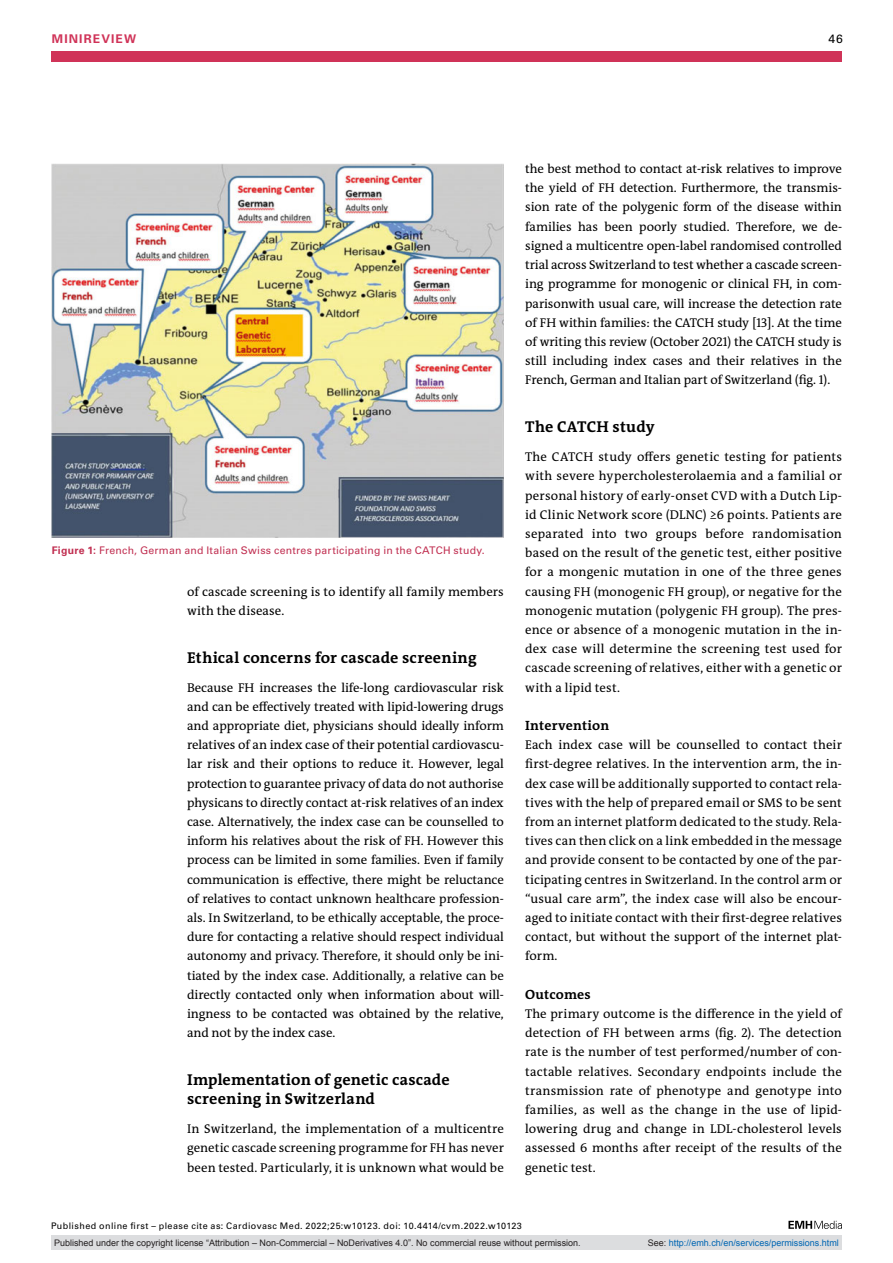
<style>
.page{position:relative;width:893px;height:1263px;background:#fff}
.page>*{position:absolute;margin:0;border:0;box-sizing:border-box;transform-origin:0 0}
.t1{font:700 15.75px/19.2px "The Antiqua B W7";letter-spacing:.015em;color:#000}
.t2{font:700 13.5px "The Antiqua B W7";letter-spacing:.01em;color:#000}
.t3{font:12.75px/19.2px "The Antiqua B W5 Plain";color:#000;text-align:justify}
.t4{font:700 12px "Univers LT Std";letter-spacing:.095em;color:#d03358}
.t5{font:12px "Univers LT Std";color:#000}
.t6{font:10.5px "Univers LT Std";letter-spacing:.025em;color:#c13052}
.t7{font:9px "Arial";color:#231f20}
.t8{font:9px "Univers LT Std";letter-spacing:.045em;color:#000}
.t9{font:9px "Arial";color:#0066b3}
.s1{font-weight:700}
.s2{color:#231f20}
</style>
<div class="page">
<div style="left:51px;top:51px;width:791px;height:11px;background:#d03358"></div>
<svg style="left:788px;top:1221px;width:54px;height:8px"></svg>
<img style="left:52px;top:164px;width:452px;height:373px">
<div style="left:51px;top:1235px;width:791px;height:15px;background:#dcdddf"></div>
<p class="t4" style="left:52px;top:31px;width:86px">MINIREVIEW</p>
<p class="t5" style="left:829px;top:31px;width:16px">46</p>
<p class="t6" style="left:52px;top:544px;width:434px"><span class="s1">FIGURE 1:</span> French, German and Italian Swiss centres participating in the CATCH study.</p>
<p class="t3" style="left:187px;top:582px;width:318px">of cascade screening is to identify all family members with the disease.</p>
<p class="t1" style="left:187px;top:648px;width:291px">Ethical concerns for cascade screening</p>
<p class="t3" style="left:187px;top:678px;width:318px">Because FH increases the life-long cardiovascular risk and can be effectively treated with lipid-lowering drugs and appropriate diet, physicians should ideally inform relatives of an index case of their potential cardiovascu&shy;lar risk and their options to reduce it. However, legal protection to guarantee privacy of data do not authorise physicans to directly contact at-risk relatives of an index case. Alternatively, the index case can be counselled to inform his relatives about the risk of FH. However this process can be limited in some families. Even if family communication is effective, there might be reluctance of relatives to contact unknown healthcare profession&shy;als. In Switzerland, to be ethically acceptable, the proce&shy;dure for contacting a relative should respect individual autonomy and privacy. Therefore, it should only be ini&shy;tiated by the index case. Additionally, a relative can be directly contacted only when information about will&shy;ingness to be contacted was obtained by the relative, and not by the index case.</p>
<p class="t1" style="left:187px;top:1070px;width:264px">Implementation of genetic cascade screening in Switzerland</p>
<p class="t3" style="left:187px;top:1119px;width:318px">In Switzerland, the implementation of a multicentre genetic cascade screening programme for FH has never been tested. Particularly, it is unknown what would be</p>
<p class="t3" style="left:525px;top:159px;width:318px">the best method to contact at-risk relatives to improve the yield of FH detection. Furthermore, the transmis&shy;sion rate of the polygenic form of the disease within families has been poorly studied. Therefore, we de&shy;signed a multicentre open-label randomised controlled trial across Switzerland to test whether a cascade screen&shy;ing programme for monogenic or clinical FH, in com&shy;parisonwith usual care, will increase the detection rate of FH within families: the CATCH study [13]. At the time of writing this review (October 2021) the CATCH study is still including index cases and their relatives in the French, German and Italian part of Switzerland (fig. 1).</p>
<p class="t1" style="left:525px;top:417px;width:131px">The CATCH study</p>
<p class="t3" style="left:525px;top:447px;width:318px">The CATCH study offers genetic testing for patients with severe hypercholesterolaemia and a familial or personal history of early-onset CVD with a Dutch Lip&shy;id Clinic Network score (DLNC) ≥6 points. Patients are separated into two groups before randomisation based on the result of the genetic test, either positive for a mongenic mutation in one of the three genes causing FH (monogenic FH group), or negative for the monogenic mutation (polygenic FH group). The pres&shy;ence or absence of a monogenic mutation in the in&shy;dex case will determine the screening test used for cascade screening of relatives, either with a genetic or with a lipid test.</p>
<p class="t2" style="left:525px;top:717px;width:85px">Intervention</p>
<p class="t3" style="left:525px;top:735px;width:318px">Each index case will be counselled to contact their first-degree relatives. In the intervention arm, the in&shy;dex case will be additionally supported to contact rela&shy;tives with the help of prepared email or SMS to be sent from an internet platform dedicated to the study. Rela&shy;tives can then click on a link embedded in the message and provide consent to be contacted by one of the par&shy;ticipating centres in Switzerland. In the control arm or “usual care arm”, the index case will also be encour&shy;aged to initiate contact with their first-degree relatives contact, but without the support of the internet plat&shy;form.</p>
<p class="t2" style="left:525px;top:985px;width:67px">Outcomes</p>
<p class="t3" style="left:525px;top:1004px;width:318px">The primary outcome is the difference in the yield of detection of FH between arms (fig. 2). The detection rate is the number of test performed/number of con&shy;tactable relatives. Secondary endpoints include the transmission rate of phenotype and genotype into families, as well as the change in the use of lipid&shy;lowering drug and change in LDL-cholesterol levels assessed 6 months after receipt of the results of the genetic test.</p>
<p class="t8" style="left:51px;top:1220px;width:472px">Published online first – please cite as: Cardiovasc Med. 2022;25:w10123. doi: 10.4414/cvm.2022.w10123</p>
<p class="t7" style="left:54px;top:1237px;width:528px">Published under the copyright license “Attribution – Non-Commercial – NoDerivatives 4.0”. No commercial reuse without permission.</p>
<p class="t9" style="left:648px;top:1237px;width:193px"><span class="s2">See:</span> http://emh.ch/en/services/permissions.html</p>
</div>
